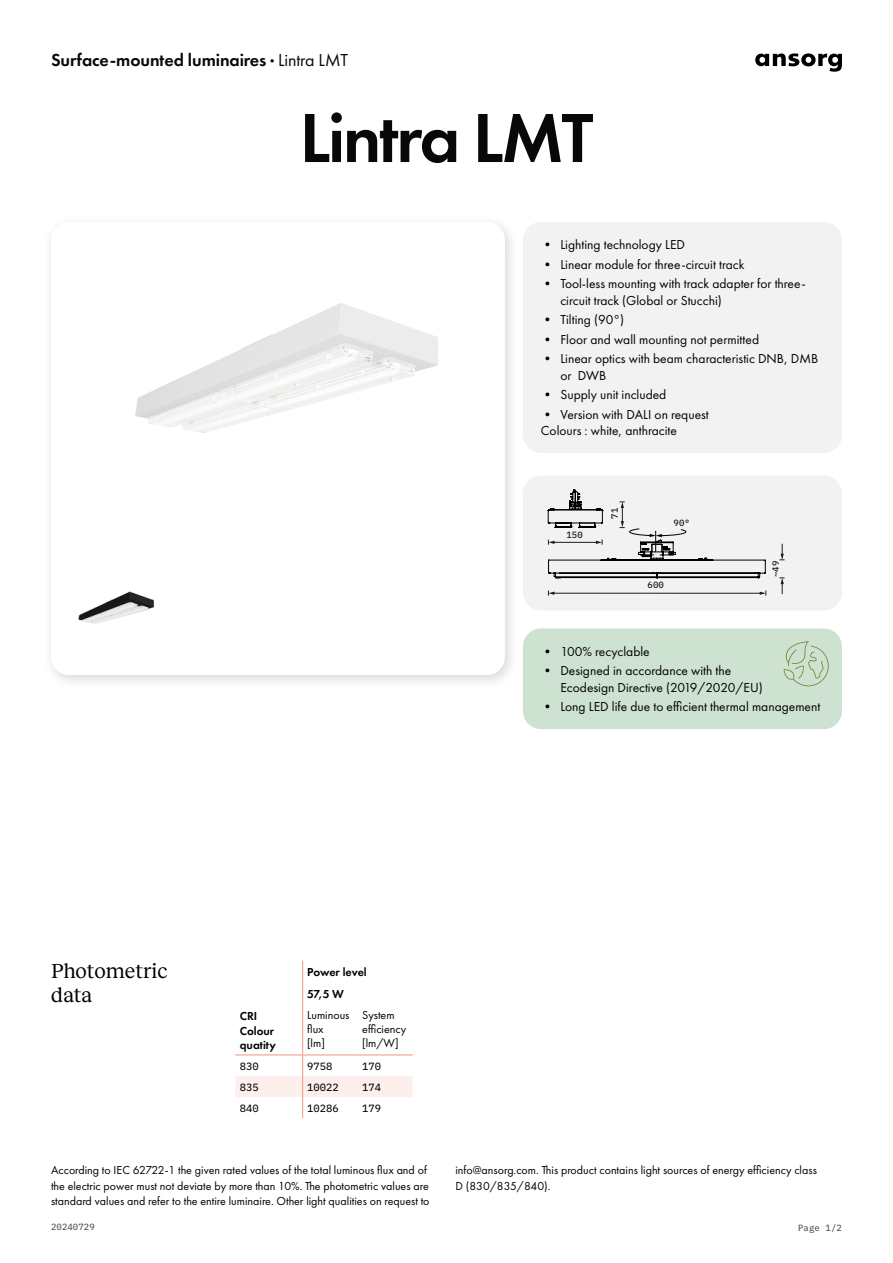
<style>
.page{position:relative;width:893px;height:1263px;background:#fff}
.page>*{position:absolute;margin:0;border:0;box-sizing:border-box;transform-origin:0 0}
.t1{font:600 72px "Futura PT";letter-spacing:-.03em;color:#080808}
.t2{font:21px/24px "Reckless";color:#000}
.t3{font:600 18px "Futura PT";letter-spacing:-.005em;color:#080808}
.t4{font:13.5px/16.5px "Futura PT";color:#000}
.t5{font:12px/14.4px "Futura PT";color:#000}
.t6{font:600 12px/14.4px "Futura PT";color:#000}
.t7{font:10.5px "IBM Plex Mono Text";color:#000}
.t8{font:9px "IBM Plex Mono Text";letter-spacing:.01em;color:#4d4d4d}
.t9{font:9px "IBM Plex Mono Text";color:#000}
.s1{font-weight:400}
</style>
<div class="page">
<svg style="left:755px;top:53px;width:87px;height:19px"></svg>
<div style="left:523px;top:222px;width:319px;height:231px;background:#f2f2f2;border-radius:18px"></div>
<div style="left:523px;top:628px;width:319px;height:101px;background:#cee2d1;border-radius:18px"></div>
<svg style="left:784px;top:641px;width:45px;height:45px"></svg>
<div style="left:42px;top:214px;width:478px;height:476px;background:#000;opacity:.15"></div>
<div style="left:51px;top:222px;width:454px;height:453px;background:#fff;border-radius:18px"></div>
<img style="left:135px;top:303px;width:303px;height:130px">
<img style="left:79px;top:591px;width:75px;height:33px">
<div style="left:523px;top:476px;width:319px;height:135px;background:#f2f2f2;border-radius:18px"></div>
<hr style="left:553px;top:593px;width:208px;height:1px;background:#201f1a">
<svg style="left:548px;top:590px;width:6px;height:6px"></svg>
<svg style="left:760px;top:590px;width:7px;height:6px"></svg>
<svg style="left:779px;top:578px;width:6px;height:16px"></svg>
<svg style="left:779px;top:544px;width:6px;height:17px"></svg>
<svg style="left:548px;top:490px;width:218px;height:88px"></svg>
<svg style="left:302px;top:960px;width:1px;height:45px"></svg>
<hr style="left:302px;top:1005px;width:1px;height:49px;background:#f09681">
<svg style="left:235px;top:1055px;width:178px;height:63px"></svg>
<hr style="left:235px;top:1054px;width:68px;height:1px;background:#f09681">
<hr style="left:303px;top:1054px;width:55px;height:1px;background:#f09681">
<hr style="left:358px;top:1054px;width:55px;height:1px;background:#f09681">
<h3 class="t3" style="left:51px;top:49px;width:299px">Surface-mounted luminaires · <span class="s1">Lintra LMT</span></h3>
<h1 class="t1" style="left:300px;top:93px;width:295px">Lintra LMT</h1>
<p class="t4" style="left:541px;top:236px;width:146px">• Lighting technology LED</p>
<p class="t4" style="left:541px;top:256px;width:205px">• Linear module for three-circuit track</p>
<p class="t4" style="left:560px;top:275px;width:247px;text-indent:-19px">• Tool-less mounting with track adapter for three&shy;circuit track (Global or Stucchi)</p>
<p class="t4" style="left:541px;top:311px;width:85px">• Tilting (90°)</p>
<p class="t4" style="left:541px;top:331px;width:220px">• Floor and wall mounting not permitted</p>
<p class="t4" style="left:560px;top:350px;width:259px;text-indent:-19px">• Linear optics with beam characteristic DNB, DMB or DWB</p>
<p class="t4" style="left:541px;top:386px;width:127px">• Supply unit included</p>
<p class="t4" style="left:541px;top:406px;width:169px">• Version with DALI on request<br>Colours : white, anthracite</p>
<p class="t9" style="left:566px;top:527px;width:18px">150</p>
<p class="t9" style="left:608px;top:519px;width:12px;rotate:-90deg">71</p>
<p class="t9" style="left:674px;top:516px;width:18px">90°</p>
<p class="t9" style="left:648px;top:578px;width:18px">600</p>
<p class="t9" style="left:769px;top:577px;width:18px;rotate:-90deg">~49</p>
<h2 class="t2" style="left:51px;top:958px;width:118px">Photometric data</h2>
<p class="t6" style="left:307px;top:960px;width:61px;line-height:22.2px">Power level<br>57,5 W</p>
<p class="t6" style="left:240px;top:1009px;width:38px">CRI<br>Colour quatity</p>
<p class="t5" style="left:307px;top:1007px;width:44px">Luminous flux<br>[lm]</p>
<p class="t5" style="left:362px;top:1007px;width:46px">System efficiency [lm/W]</p>
<p class="t7" style="left:240px;top:1058px;width:20px">830</p>
<p class="t7" style="left:307px;top:1058px;width:27px">9758</p>
<p class="t7" style="left:362px;top:1058px;width:20px">170</p>
<p class="t7" style="left:240px;top:1079px;width:20px">835</p>
<p class="t7" style="left:307px;top:1079px;width:33px">10022</p>
<p class="t7" style="left:362px;top:1079px;width:20px">174</p>
<p class="t7" style="left:240px;top:1100px;width:20px">840</p>
<p class="t7" style="left:307px;top:1100px;width:33px">10286</p>
<p class="t7" style="left:362px;top:1100px;width:20px">179</p>
<p class="t4" style="left:541px;top:643px;width:110px">• 100% recyclable</p>
<p class="t4" style="left:560px;top:662px;width:204px;text-indent:-19px">• Designed in accordance with the<br>Ecodesign Directive (2019/2020/EU)</p>
<p class="t4" style="left:541px;top:698px;width:281px">• Long LED life due to efficient thermal management</p>
<p class="t5" style="left:51px;top:1162px;width:380px;line-height:15.8px">According to IEC 62722-1 the given rated values of the total luminous flux and of the electric power must not deviate by more than 10%. The photometric values are standard values and refer to the entire luminaire. Other light qualities on request to</p>
<p class="t5" style="left:455px;top:1162px;width:363px;line-height:15.8px">info@ansorg.com. This product contains light sources of energy efficiency class<br>D (830/835/840).</p>
<p class="t8" style="left:51px;top:1220px;width:45px">20240729</p>
<p class="t8" style="left:804px;top:1220px;width:40px">Page 38</p>
<p class="t8" style="left:798px;top:1221px;width:45px">Page 1/2</p>
</div>
